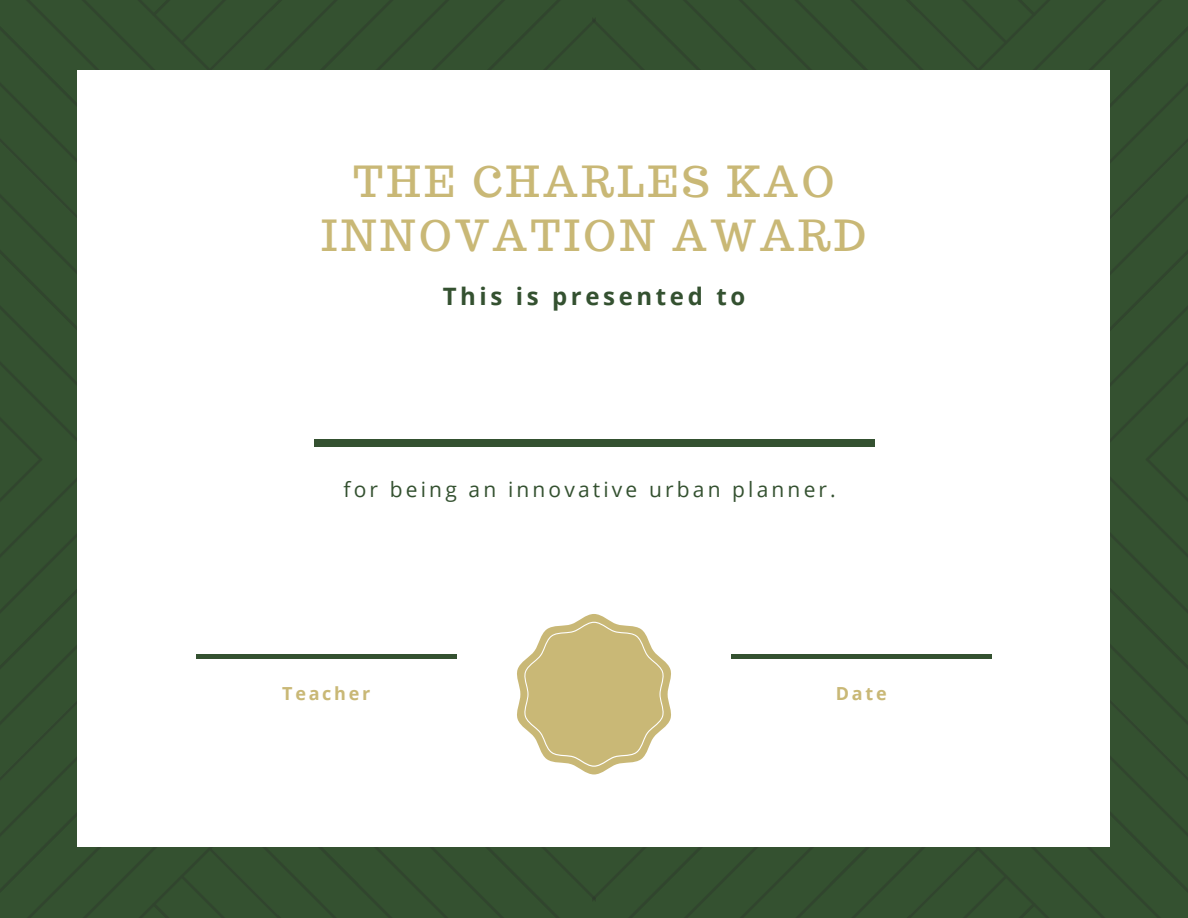
<style>
.page{position:relative;width:1188px;height:918px;background:#fff}
.page>*{position:absolute;margin:0;border:0;box-sizing:border-box;transform-origin:0 0}
.t1{font:42px/54px "Trocchi";letter-spacing:.09em;color:#c9b876;text-align:center}
.t2{font:700 24px "Open Sans";letter-spacing:.15em;color:#345130}
.t3{font:21px "Open Sans";letter-spacing:.15em;color:#345130}
.t4{font:700 18px "Open Sans";letter-spacing:.15em;color:#c9b876}
</style>
<div class="page">
<img style="left:0;top:0;width:593px;height:918px">
<div style="left:593px;top:0;width:595px;height:918px;background:#345130"></div>
<div style="left:78px;top:71px;width:1032px;height:776px;background:#fff"></div>
<hr style="left:196px;top:655px;width:261px;height:3px;background:#345130">
<svg style="left:517px;top:614px;width:154px;height:160px"></svg>
<hr style="left:731px;top:655px;width:261px;height:3px;background:#345130">
<div style="left:314px;top:439px;width:560px;height:7px;background:#345130"></div>
<h1 class="t1" style="left:322px;top:154px;width:546px">THE CHARLES KAO<br>INNOVATION AWARD</h1>
<p class="t2" style="left:443px;top:280px;width:304px">This is presented to</p>
<p class="t3" style="left:344px;top:474px;width:494px">for being an innovative urban planner.</p>
<p class="t4" style="left:282px;top:680px;width:90px">Teacher</p>
<p class="t4" style="left:836px;top:680px;width:52px">Date</p>
</div>
